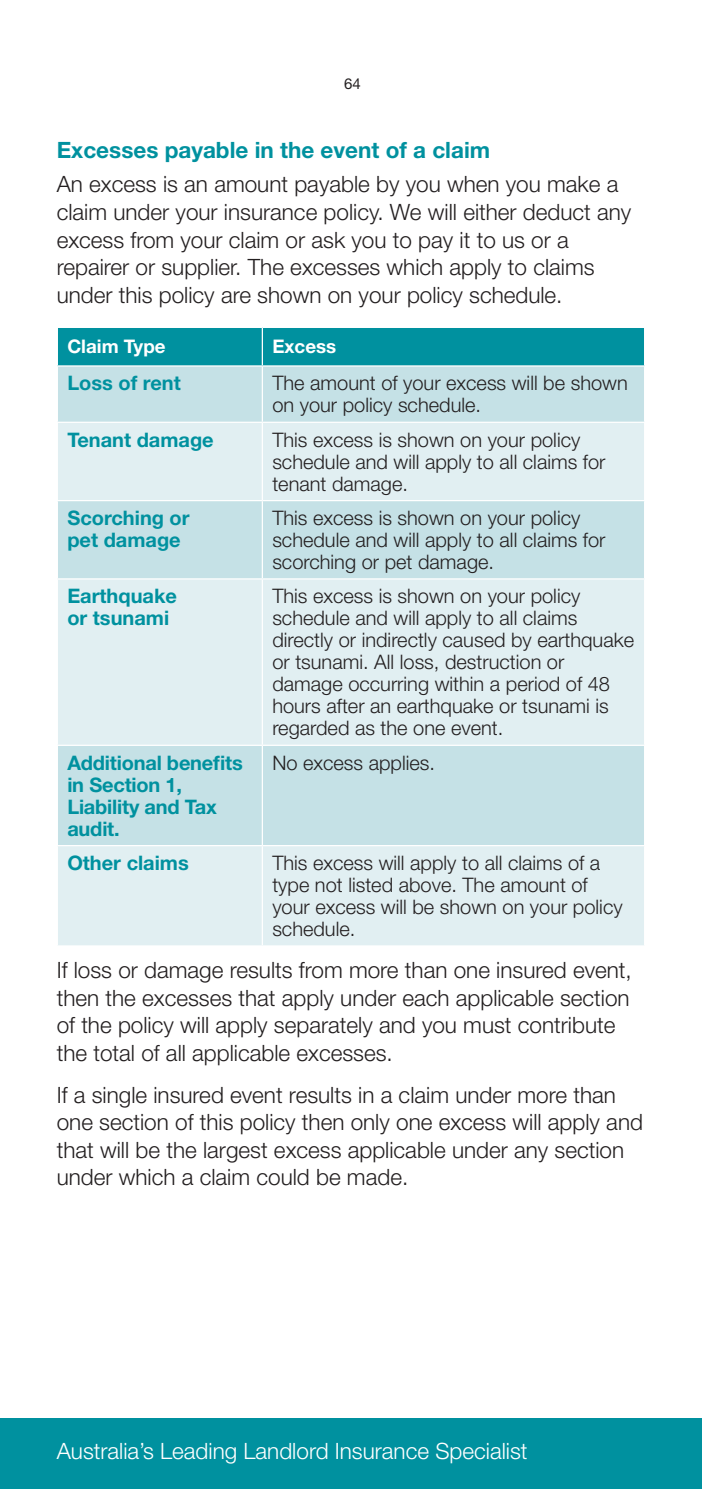
<style>
.page{position:relative;width:702px;height:1489px;background:#fff}
.page>*{position:absolute;margin:0;border:0;box-sizing:border-box;transform-origin:0 0}
.t1{font:300 22.5px/27.5px "Helvetica Neue LT Std";color:#231f20}
.t2{font:300 22.5px "Helvetica Neue LT Std";color:#fff}
.t3{font:700 22.5px "Helvetica Neue LT Std";color:#00919f}
.t4{font:300 20px/22px "Helvetica Neue LT Std";color:#231f20}
.t5{font:700 20px/22px "Helvetica Neue LT Std";color:#00919f}
.t6{font:700 18.75px "Helvetica Neue LT Std";color:#fff}
.t7{font:15px "Helvetica Neue LT Std";color:#231f20}
</style>
<div class="page">
<div style="left:0;top:1417px;width:702px;height:71px;background:#00919f"></div>
<div style="left:58px;top:328px;width:586px;height:37px;background:#00919f"></div>
<div style="left:58px;top:366px;width:586px;height:55px;background:#c5e1e6"></div>
<svg style="left:58px;top:423px;width:586px;height:522px;background:#d7eaed"></svg>
<hr style="left:262px;top:328px;width:1px;height:37px;background:#fff">
<hr style="left:262px;top:366px;width:1px;height:55px;background:#fff">
<hr style="left:262px;top:423px;width:1px;height:77px;background:#fff">
<hr style="left:262px;top:501px;width:1px;height:77px;background:#fff">
<hr style="left:262px;top:579px;width:1px;height:165px;background:#fff">
<hr style="left:262px;top:746px;width:1px;height:99px;background:#fff">
<hr style="left:262px;top:846px;width:1px;height:99px;background:#fff">
<hr style="left:57px;top:500px;width:205px;height:1px;background:#fff">
<hr style="left:262px;top:500px;width:383px;height:1px;background:#fff">
<hr style="left:57px;top:578px;width:205px;height:1px;background:#fff">
<hr style="left:262px;top:578px;width:383px;height:1px;background:#fff">
<hr style="left:57px;top:744px;width:205px;height:2px;background:#fff">
<hr style="left:262px;top:744px;width:383px;height:2px;background:#fff">
<hr style="left:57px;top:845px;width:205px;height:1px;background:#fff">
<hr style="left:262px;top:845px;width:383px;height:1px;background:#fff">
<p class="t7" style="left:344px;top:75px;width:18px">64</p>
<p class="t3" style="left:57px;top:136px;width:435px">Excesses payable in the event of a claim</p>
<p class="t1" style="left:57px;top:170px;width:576px">An excess is an amount payable by you when you make a claim under your insurance policy. We will either deduct any excess from your claim or ask you to pay it to us or a repairer or supplier. The excesses which apply to claims under this policy are shown on your policy schedule.</p>
<p class="t6" style="left:67px;top:335px;width:100px">Claim Type</p>
<p class="t6" style="left:272px;top:335px;width:65px">Excess</p>
<p class="t5" style="left:67px;top:371px;width:115px">Loss of rent</p>
<p class="t4" style="left:272px;top:372px;width:357px">The amount of your excess will be shown on your policy schedule.</p>
<p class="t5" style="left:67px;top:428px;width:148px">Tenant damage</p>
<p class="t4" style="left:272px;top:428px;width:335px">This excess is shown on your policy schedule and will apply to all claims for tenant damage.</p>
<p class="t5" style="left:67px;top:506px;width:124px">Scorching or pet damage</p>
<p class="t4" style="left:272px;top:506px;width:335px">This excess is shown on your policy schedule and will apply to all claims for scorching or pet damage.</p>
<p class="t5" style="left:67px;top:584px;width:111px">Earthquake or tsunami</p>
<p class="t4" style="left:272px;top:584px;width:363px">This excess is shown on your policy schedule and will apply to all claims directly or indirectly caused by earthquake or tsunami. All loss, destruction or damage occurring within a period of 48 hours after an earthquake or tsunami is regarded as the one event.</p>
<p class="t5" style="left:67px;top:751px;width:177px">Additional benefits in Section 1,<br>Liability and Tax audit.</p>
<p class="t4" style="left:272px;top:751px;width:164px">No excess applies.</p>
<p class="t5" style="left:67px;top:851px;width:123px">Other claims</p>
<p class="t4" style="left:272px;top:851px;width:352px">This excess will apply to all claims of a type not listed above. The amount of your excess will be shown on your policy schedule.</p>
<p class="t1" style="left:57px;top:956px;width:576px">If loss or damage results from more than one insured event, then the excesses that apply under each applicable section of the policy will apply separately and you must contribute the total of all applicable excesses.</p>
<p class="t1" style="left:57px;top:1080px;width:587px">If a single insured event results in a claim under more than one section of this policy then only one excess will apply and that will be the largest excess applicable under any section under which a claim could be made.</p>
<p class="t2" style="left:57px;top:1436px;width:472px">Australia’s Leading Landlord Insurance Specialist</p>
</div>
